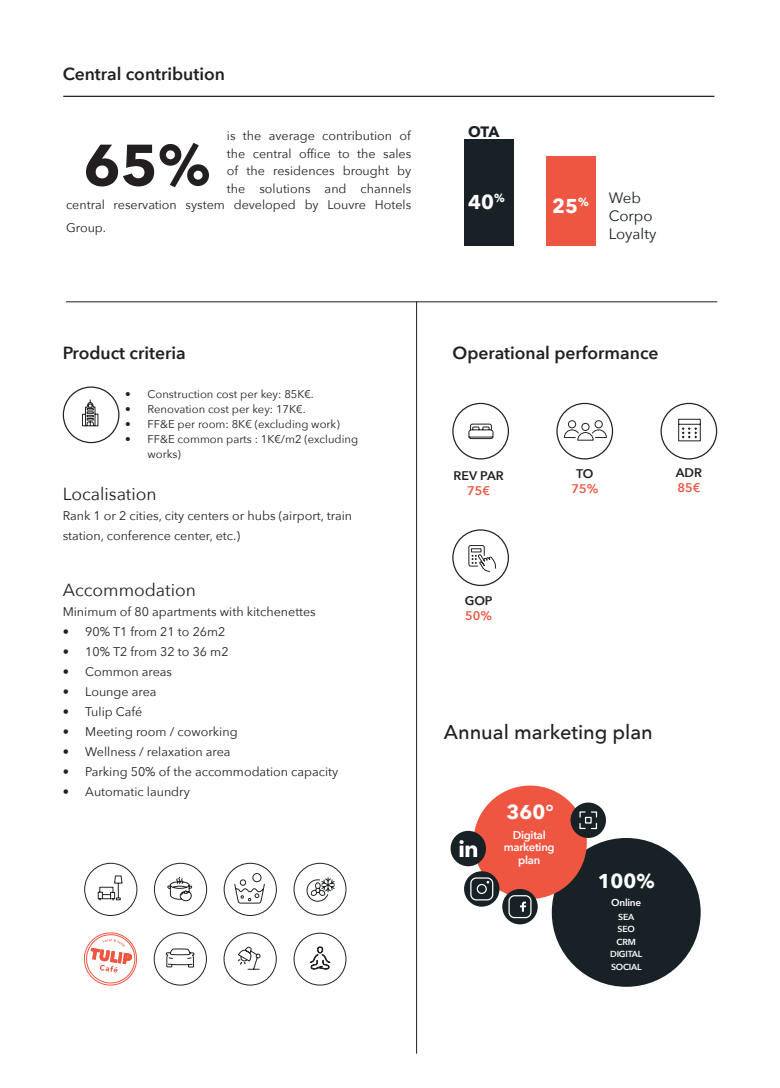
<style>
.page{position:relative;width:780px;height:1088px;background:#fff}
.page>*{position:absolute;margin:0;border:0;box-sizing:border-box;transform-origin:0 0}
.t1{font:700 57.5px "Avenir Next";color:#231f20}
.t2{font:500 20px "Avenir Next";color:#231f20}
.t3{font:700 20px "Avenir Next";color:#fff}
.t4{font:600 17.5px "Avenir Next";color:#231f20}
.t5{font:17.5px "Avenir Next";color:#231f20}
.t6{font:15px/18px "Avenir Next";color:#182125}
.t7{font:700 15px "Avenir Next";color:#182125}
.t8{font:12.5px/17.5px "Avenir Next";color:#231f20}
.t9{font:600 12.5px "Avenir Next";color:#231f20}
.t10{font:600 12.5px "Avenir Next";color:#ee5642}
.t11{font:11.25px/15px "Avenir Next";color:#231f20}
.t12{font:600 11.25px/12.5px "Avenir Next";letter-spacing:-.025em;color:#fff;text-align:center}
.t13{font:600 10px "Avenir Next";letter-spacing:-.025em;color:#fff}
.t14{font:600 8.75px/12.5px "Avenir Next";letter-spacing:-.025em;color:#fff;text-align:center}
</style>
<div class="page">
<div style="left:551px;top:838px;width:149px;height:149px;background:#182125;border-radius:50%"></div>
<div style="left:473px;top:785px;width:113px;height:114px;background:#ee5642;border-radius:50%"></div>
<div style="left:464px;top:871px;width:35px;height:36px;background:#182125;border-radius:50%"></div>
<div style="left:470px;top:877px;width:23px;height:23px;border:1px solid #fff;border-radius:5px"></div>
<div style="left:476px;top:884px;width:11px;height:10px;border:1px solid #fff;border-radius:50%"></div>
<div style="left:502px;top:889px;width:35px;height:35px;background:#182125;border-radius:50%"></div>
<svg style="left:520px;top:901px;width:6px;height:11px"></svg>
<div style="left:508px;top:895px;width:23px;height:23px;border:1px solid #fff;border-radius:5px"></div>
<div style="left:450px;top:831px;width:36px;height:35px;background:#182125;border-radius:50%"></div>
<svg style="left:459px;top:840px;width:18px;height:17px"></svg>
<div style="left:570px;top:802px;width:36px;height:36px;background:#182125;border-radius:50%"></div>
<svg style="left:579px;top:811px;width:18px;height:19px"></svg>
<div style="left:464px;top:139px;width:49px;height:107px;background:#182125"></div>
<div style="left:545px;top:157px;width:50px;height:89px;background:#ee5642"></div>
<hr style="left:416px;top:301px;width:1px;height:752px;background:#231f20">
<div style="left:556px;top:403px;width:57px;height:56px;border:1px solid #212325;border-radius:50%"></div>
<svg style="left:563px;top:420px;width:44px;height:21px"></svg>
<svg style="left:678px;top:418px;width:23px;height:24px"></svg>
<div style="left:660px;top:403px;width:57px;height:56px;border:1px solid #212325;border-radius:50%"></div>
<svg style="left:468px;top:423px;width:26px;height:16px"></svg>
<div style="left:452px;top:403px;width:57px;height:56px;border:1px solid #212325;border-radius:50%"></div>
<svg style="left:468px;top:545px;width:29px;height:28px"></svg>
<div style="left:452px;top:529px;width:57px;height:57px;border:1px solid #212325;border-radius:50%"></div>
<svg style="left:82px;top:399px;width:17px;height:28px"></svg>
<div style="left:63px;top:386px;width:56px;height:57px;border:1px solid #212325;border-radius:50%"></div>
<hr style="left:66px;top:301px;width:651px;height:1px;background:#231f20">
<hr style="left:63px;top:96px;width:651px;height:1px;background:#231f20">
<div style="left:224px;top:863px;width:53px;height:53px;border:1px solid #212325;border-radius:50%"></div>
<svg style="left:234px;top:873px;width:31px;height:31px"></svg>
<svg style="left:97px;top:875px;width:26px;height:26px"></svg>
<div style="left:84px;top:863px;width:53px;height:53px;border:1px solid #212325;border-radius:50%"></div>
<svg style="left:166px;top:948px;width:28px;height:20px"></svg>
<div style="left:154px;top:932px;width:53px;height:53px;border:1px solid #212325;border-radius:50%"></div>
<svg style="left:83px;top:932px;width:55px;height:54px"></svg>
<svg style="left:167px;top:876px;width:26px;height:26px"></svg>
<div style="left:154px;top:863px;width:53px;height:53px;border:1px solid #212325;border-radius:50%"></div>
<div style="left:223px;top:932px;width:54px;height:53px;border:1px solid #212325;border-radius:50%"></div>
<svg style="left:237px;top:946px;width:24px;height:24px"></svg>
<svg style="left:306px;top:877px;width:29px;height:25px"></svg>
<div style="left:293px;top:863px;width:53px;height:52px;border:1px solid #212325;border-radius:50%"></div>
<svg style="left:310px;top:946px;width:20px;height:23px"></svg>
<div style="left:293px;top:933px;width:53px;height:52px;border:1px solid #212325;border-radius:50%"></div>
<h3 class="t4" style="left:63px;top:59px;width:164px">Central contribution</h3>
<p class="t8" style="left:227px;top:127px;width:186px;text-align:justify">is the average contribution of the central office to the sales of the residences brought by the solutions and channels</p>
<p class="t8" style="left:66px;top:193px;width:347px;line-height:22.5px">central reservation system developed by Louvre Hotels<br>Group.</p>
<h1 class="t1" style="left:83px;top:115px;width:128px">65%</h1>
<p class="t7" style="left:468px;top:119px;width:33px">OTA</p>
<h2 class="t3" style="left:468px;top:184px;width:38px">40<sup>%</sup></h2>
<p class="t6" style="left:608px;top:188px;width:49px">Web<br>Corpo<br>Loyalty</p>
<h2 class="t3" style="left:552px;top:188px;width:38px">25<sup>%</sup></h2>
<h3 class="t4" style="left:63px;top:338px;width:125px">Product criteria</h3>
<h3 class="t4" style="left:452px;top:338px;width:207px">Operational performance</h3>
<p class="t11" style="left:125px;top:386px;width:190px">• Construction cost per key: 85K€.</p>
<p class="t11" style="left:125px;top:401px;width:182px">• Renovation cost per key: 17K€.</p>
<p class="t11" style="left:125px;top:416px;width:216px">• FF&amp;E per room: 8K€ (excluding work)</p>
<p class="t11" style="left:147px;top:431px;width:212px;text-indent:-22px">• FF&amp;E common parts : 1K€/m2 (excluding works)</p>
<h3 class="t5" style="left:63px;top:479px;width:95px">Localisation</h3>
<p class="t8" style="left:63px;top:505px;width:291px;line-height:20px">Rank 1 or 2 cities, city centers or hubs (airport, train station, conference center, etc.)</p>
<h3 class="t5" style="left:63px;top:575px;width:135px">Accommodation</h3>
<p class="t8" style="left:63px;top:602px;width:254px">Minimum of 80 apartments with kitchenettes</p>
<p class="t8" style="left:63px;top:622px;width:164px">• 90% T1 from 21 to 26m2</p>
<p class="t8" style="left:63px;top:642px;width:167px">• 10% T2 from 32 to 36 m2</p>
<p class="t8" style="left:63px;top:662px;width:111px">• Common areas</p>
<p class="t8" style="left:63px;top:682px;width:95px">• Lounge area</p>
<p class="t8" style="left:63px;top:702px;width:81px">• Tulip Café</p>
<p class="t8" style="left:63px;top:722px;width:176px">• Meeting room / coworking</p>
<p class="t8" style="left:63px;top:742px;width:169px">• Wellness / relaxation area</p>
<p class="t8" style="left:63px;top:762px;width:277px">• Parking 50% of the accommodation capacity</p>
<p class="t8" style="left:63px;top:782px;width:129px">• Automatic laundry</p>
<p class="t9" style="left:453px;top:464px;width:52px">REV PAR</p>
<p class="t10" style="left:467px;top:479px;width:24px">75€</p>
<p class="t9" style="left:464px;top:590px;width:29px">GOP</p>
<p class="t10" style="left:465px;top:605px;width:28px">50%</p>
<p class="t9" style="left:576px;top:463px;width:19px">TO</p>
<p class="t10" style="left:571px;top:478px;width:28px">75%</p>
<h2 class="t2" style="left:444px;top:715px;width:211px">Annual marketing plan</h2>
<h2 class="t3" style="left:506px;top:795px;width:49px">360°</h2>
<p class="t12" style="left:504px;top:828px;width:52px">Digital marketing plan</p>
<h2 class="t3" style="left:597px;top:864px;width:58px">100%</h2>
<p class="t13" style="left:611px;top:894px;width:31px">Online</p>
<p class="t14" style="left:610px;top:910px;width:34px">SEA<br>SEO<br>CRM<br>DIGITAL<br>SOCIAL</p>
<p class="t9" style="left:675px;top:462px;width:28px">ADR</p>
<p class="t10" style="left:677px;top:477px;width:24px">85€</p>
</div>
